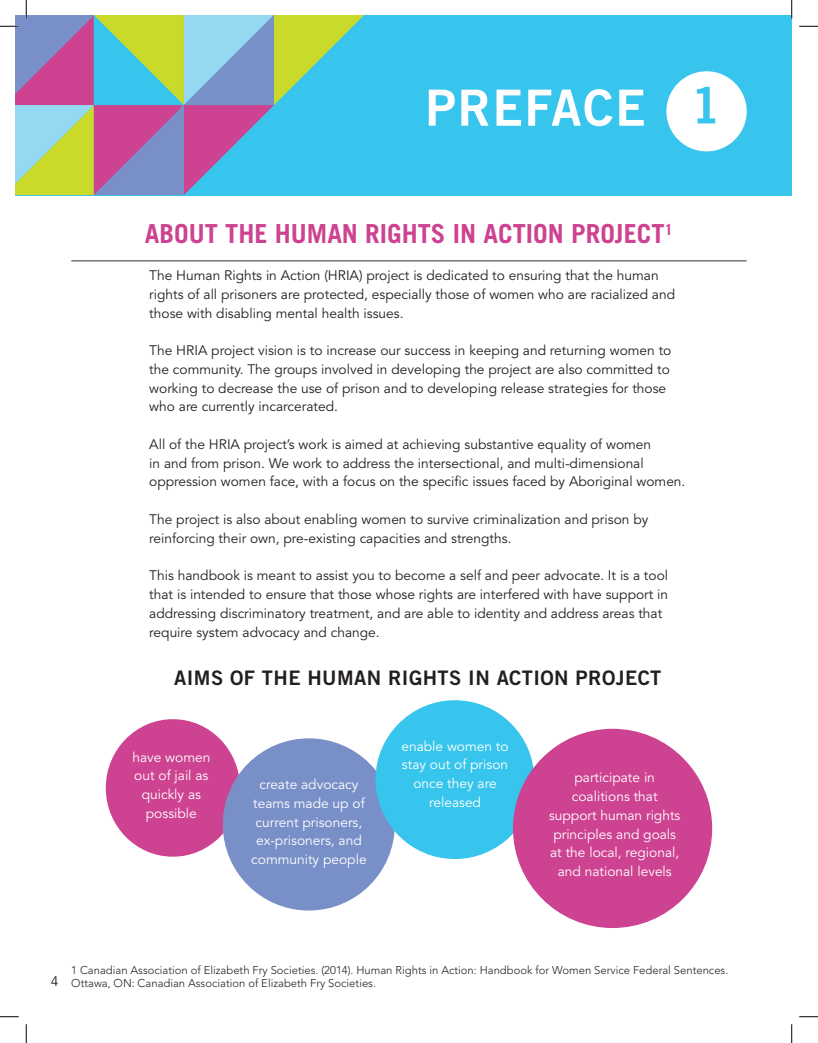
<style>
.page{position:relative;width:818px;height:1043px;background:#fff}
.page>*{position:absolute;margin:0;border:0;box-sizing:border-box;transform-origin:0 0}
.t1{font:50px "Trade Gothic LT Std Bd 2";letter-spacing:.03em;color:#fff}
.t2{font:700 26.25px "Trade Gothic LT Std";color:#cd4391}
.t3{font:20px "Trade Gothic LT Std Bd 2";letter-spacing:.02em;color:#231f20}
.t4{font:13.75px/18.8px "Avenir LT Std";color:#231f20}
.t5{font:13.75px/18.8px "Avenir LT Std";color:#fff;text-align:center}
.t6{font:300 11.25px/13.5px "Avenir LT Std";color:#231f20}
.s1{color:#37c5ed}
</style>
<div class="page">
<div style="left:106px;top:719px;width:134px;height:137px;background:#cd4391;border-radius:50%"></div>
<div style="left:223px;top:738px;width:172px;height:172px;background:#798fc8;border-radius:50%"></div>
<div style="left:375px;top:700px;width:159px;height:159px;background:#37c5ed;border-radius:50%"></div>
<div style="left:513px;top:728px;width:199px;height:200px;background:#cd4391;border-radius:50%"></div>
<hr style="left:71px;top:260px;width:675px;height:1px;background:#57585a">
<div style="left:15px;top:15px;width:776px;height:180px;background:#37c5ed"></div>
<div style="left:666px;top:71px;width:80px;height:80px;background:#fff;border-radius:50%"></div>
<svg style="left:799px;top:25px;width:19px;height:2px"></svg>
<svg style="left:0;top:1016px;width:19px;height:1px"></svg>
<svg style="left:799px;top:1016px;width:19px;height:1px"></svg>
<svg style="left:0;top:0;width:364px;height:195px"></svg>
<svg style="left:25px;top:1024px;width:2px;height:18px"></svg>
<svg style="left:791px;top:0;width:1px;height:19px"></svg>
<svg style="left:791px;top:1024px;width:1px;height:18px"></svg>
<h1 class="t1" style="left:425px;top:77px;width:297px">PREFACE <span class="s1">1</span></h1>
<h1 class="t1" style="left:436px;top:77px;width:222px">PREFACE</h1>
<h2 class="t2" style="left:145px;top:218px;width:529px">ABOUT THE HUMAN RIGHTS IN ACTION PROJECT<sup>1</sup></h2>
<p class="t4" style="left:149px;top:266px;width:527px">The Human Rights in Action (HRIA) project is dedicated to ensuring that the human rights of all prisoners are protected, especially those of women who are racialized and those with disabling mental health issues.</p>
<p class="t4" style="left:149px;top:341px;width:523px">The HRIA project vision is to increase our success in keeping and returning women to the community. The groups involved in developing the project are also committed to working to decrease the use of prison and to developing release strategies for those who are currently incarcerated.</p>
<p class="t4" style="left:149px;top:435px;width:537px">All of the HRIA project’s work is aimed at achieving substantive equality of women<br>in and from prison. We work to address the intersectional, and multi-dimensional oppression women face, with a focus on the specific issues faced by Aboriginal women.</p>
<p class="t4" style="left:149px;top:510px;width:500px">The project is also about enabling women to survive criminalization and prison by reinforcing their own, pre-existing capacities and strengths.</p>
<p class="t4" style="left:149px;top:566px;width:520px">This handbook is meant to assist you to become a self and peer advocate. It is a tool that is intended to ensure that those whose rights are interfered with have support in addressing discriminatory treatment, and are able to identity and address areas that require system advocacy and change.</p>
<h3 class="t3" style="left:174px;top:665px;width:488px">AIMS OF THE HUMAN RIGHTS IN ACTION PROJECT</h3>
<p class="t5" style="left:132px;top:748px;width:79px">have women out of jail as quickly as possible</p>
<p class="t5" style="left:251px;top:775px;width:117px">create advocacy teams made up of current prisoners, ex-prisoners, and community people</p>
<p class="t5" style="left:401px;top:736px;width:109px">enable women to stay out of prison once they are released</p>
<p class="t5" style="left:549px;top:768px;width:133px">participate in coalitions that support human rights principles and goals at the local, regional, and national levels</p>
<p class="t4" style="left:51px;top:972px;width:9px">4</p>
<p class="t6" style="left:71px;top:963px;width:658px">1 Canadian Association of Elizabeth Fry Societies. (2014). Human Rights in Action: Handbook for Women Service Federal Sentences.<br>Ottawa, ON: Canadian Association of Elizabeth Fry Societies.</p>
</div>
